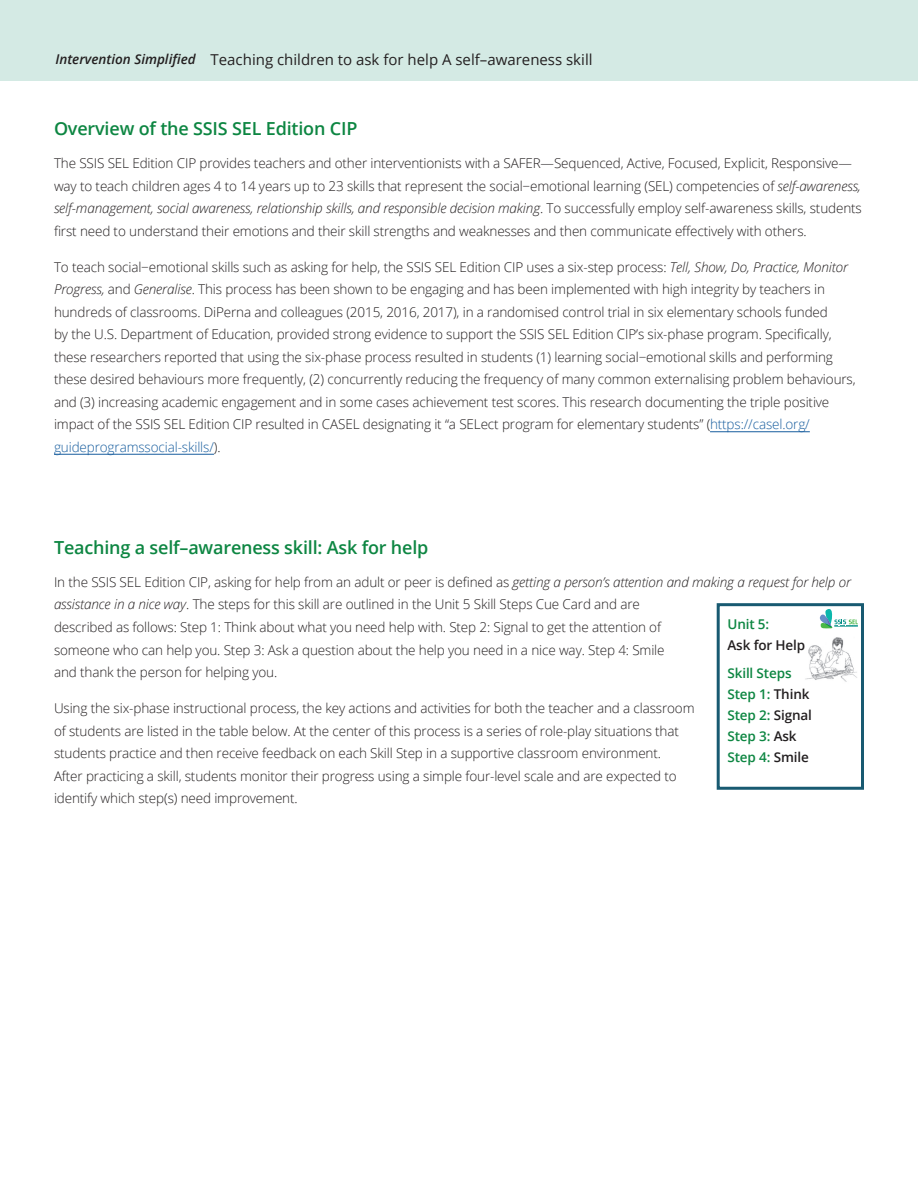
<style>
.page{position:relative;width:918px;height:1188px;background:#fff}
.page>*{position:absolute;margin:0;border:0;box-sizing:border-box;transform-origin:0 0}
.t1{font:600 18px "Open Sans";letter-spacing:-.01em;color:#0d8642}
.t2{font:15px "Open Sans";color:#231f20}
.t3{font:300 13.5px/22.5px "Open Sans";letter-spacing:-.01em;color:#231f20}
.t4{font:600 13.5px/21px "Open Sans";letter-spacing:-.01em;color:#0d8642}
.t5{font:italic 600 13.5px "Open Sans";color:#231f20}
.t6{font:600 13.5px/21px "Open Sans";letter-spacing:-.01em;color:#231f20}
.s1{font-style:italic}
.s2{color:#175d9e}
.s3{color:#0d8642}
.s4{color:#231f20}
</style>
<div class="page">
<div style="left:0;top:0;width:918px;height:81px;background:#d4eae4"></div>
<div style="left:717px;top:603px;width:147px;height:187px;background:#fff;border:3px solid #185a71"></div>
<svg style="left:819px;top:609px;width:39px;height:19px"></svg>
<img style="left:805px;top:637px;width:52px;height:45px">
<hr style="left:710px;top:431px;width:100px;height:1px;background:#175d9e">
<hr style="left:54px;top:454px;width:160px;height:1px;background:#175d9e">
<p class="t5" style="left:55px;top:50px;width:142px">Intervention Simplified</p>
<p class="t2" style="left:211px;top:50px;width:383px">Teaching children to ask for help A self–awareness skill</p>
<p class="t1" style="left:54px;top:116px;width:305px">Overview of the SSIS SEL Edition CIP</p>
<p class="t3" style="left:54px;top:152px;width:809px">The SSIS SEL Edition CIP provides teachers and other interventionists with a SAFER—Sequenced, Active, Focused, Explicit, Responsive— way to teach children ages 4 to 14 years up to 23 skills that represent the social−emotional learning (SEL) competencies of <span class="s1">self-awareness, self-management, social awareness, relationship skills, and responsible decision making</span>. To successfully employ self-awareness skills, students first need to understand their emotions and their skill strengths and weaknesses and then communicate effectively with others.</p>
<p class="t3" style="left:54px;top:255px;width:803px">To teach social−emotional skills such as asking for help, the SSIS SEL Edition CIP uses a six-step process: <span class="s1">Tell, Show, Do, Practice, Monitor Progress,</span> and <span class="s1">Generalise</span>. This process has been shown to be engaging and has been implemented with high integrity by teachers in hundreds of classrooms. DiPerna and colleagues (2015, 2016, 2017), in a randomised control trial in six elementary schools funded<br>by the U.S. Department of Education, provided strong evidence to support the SSIS SEL Edition CIP’s six-phase program. Specifically, these researchers reported that using the six-phase process resulted in students (1) learning social−emotional skills and performing these desired behaviours more frequently, (2) concurrently reducing the frequency of many common externalising problem behaviours, and (3) increasing academic engagement and in some cases achievement test scores. This research documenting the triple positive impact of the SSIS SEL Edition CIP resulted in CASEL designating it “a SELect program for elementary students” (<span class="s2">https://casel.org/ guideprogramssocial-skills/</span>).</p>
<p class="t1" style="left:54px;top:535px;width:376px">Teaching a self–awareness skill: Ask for help</p>
<p class="t3" style="left:54px;top:570px;width:798px">In the SSIS SEL Edition CIP, asking for help from an adult or peer is defined as <span class="s1">getting a person’s attention and making a request for help or assistance in a nice way</span>. The steps for this skill are outlined in the Unit 5 Skill Steps Cue Card and are</p>
<p class="t6" style="left:727px;top:613px;width:79px"><span class="s3">Unit 5:<br></span>Ask for Help</p>
<p class="t4" style="left:727px;top:662px;width:86px">Skill Steps<br>Step 1: <span class="s4">Think<br></span>Step 2: <span class="s4">Signal<br></span>Step 3: <span class="s4">Ask<br></span>Step 4: <span class="s4">Smile</span></p>
<p class="t3" style="left:54px;top:616px;width:612px">described as follows: Step 1: Think about what you need help with. Step 2: Signal to get the attention of someone who can help you. Step 3: Ask a question about the help you need in a nice way. Step 4: Smile and thank the person for helping you.</p>
<p class="t3" style="left:54px;top:697px;width:642px">Using the six-phase instructional process, the key actions and activities for both the teacher and a classroom of students are listed in the table below. At the center of this process is a series of role-play situations that students practice and then receive feedback on each Skill Step in a supportive classroom environment.<br>After practicing a skill, students monitor their progress using a simple four-level scale and are expected to identify which step(s) need improvement.</p>
</div>
